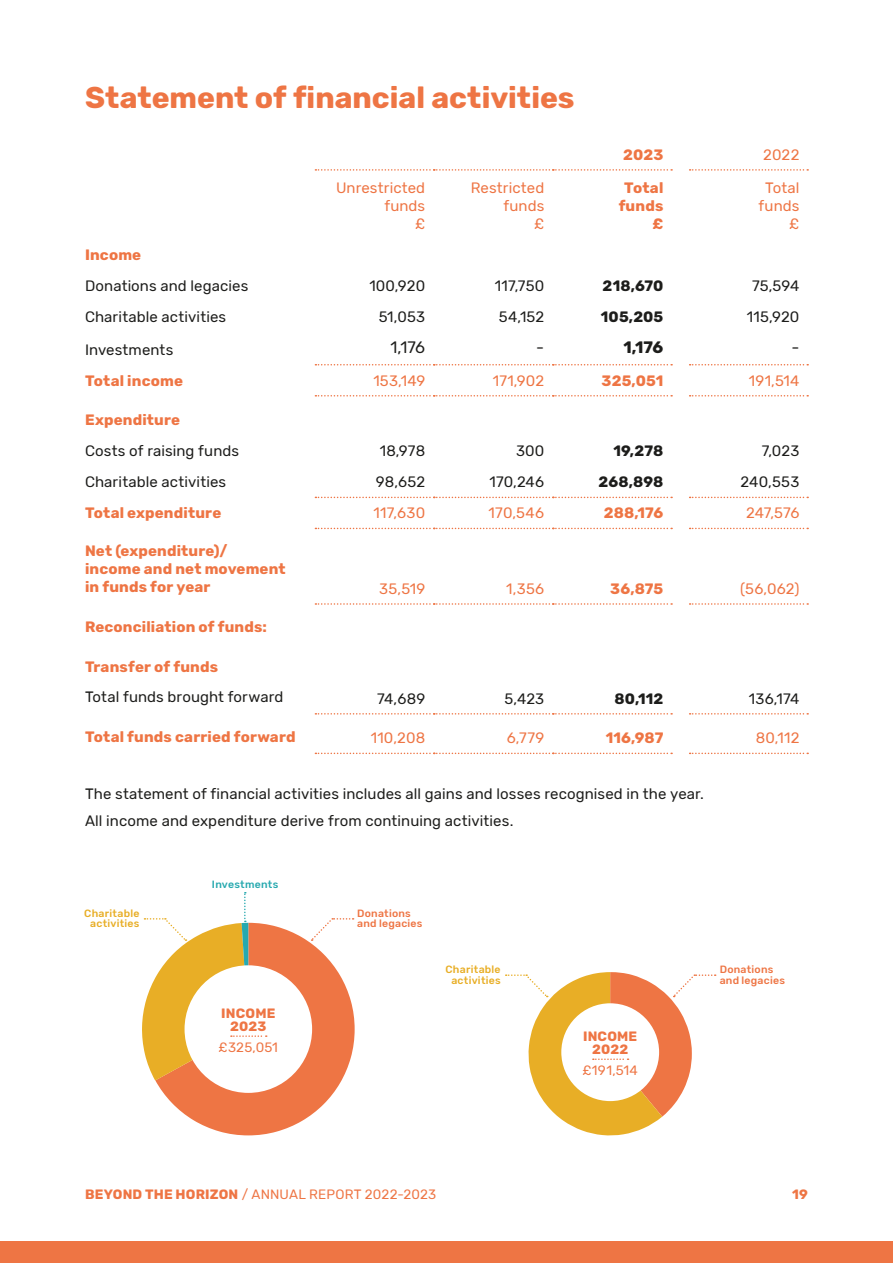
<style>
.page{position:relative;width:893px;height:1263px;background:#fff}
.page>*{position:absolute;margin:0;border:0;box-sizing:border-box;transform-origin:0 0}
.Heading_2{font:700 30px "Rubik";color:#ee7544}
.Body_type{font:16.5px "Rubik";color:#1d1d1b}
.Body_type-2{font:700 16.5px "Rubik";color:#1d1d1b}
.Body_type-3{font:15px "Rubik";letter-spacing:.005em;color:#1d1d1b}
.Body_type-4{font:700 15px/18px "Rubik";letter-spacing:.01em;color:#ee7544}
.Body_type-5{font:15px/18px "Rubik";letter-spacing:.01em;color:#ee7544;text-align:right}
.Body_type-6{font:700 15px "Rubik";letter-spacing:.005em;color:#1d1d1b}
.Heading_3{font:13.5px "Rubik";letter-spacing:.01em;color:#ee7544}
.Body_type-7{font:700 13.5px/13.5px "Rubik";letter-spacing:.01em;color:#ee7544;text-align:center}
.Body_type-8{font:13.5px "Rubik";letter-spacing:.015em;color:#ee7544}
.Heading_3-2{font:700 13.5px "Rubik";color:#ee7544}
.Body_type-9{font:500 10.5px "Rubik";letter-spacing:.02em;color:#ee7544}
.Body_type-10{font:500 10.5px/10.5px "Rubik";letter-spacing:.025em;color:#e8ae26;text-align:center}
.Body_type-11{font:500 10.5px "Rubik";letter-spacing:.02em;color:#27a9af}
.s1{font-weight:700}
</style>
<div class="page">
<div style="left:0;top:1242px;width:893px;height:21px;background:#ee7544"></div>
<svg style="left:315px;top:169px;width:357px;height:2px"></svg>
<svg style="left:690px;top:169px;width:118px;height:2px"></svg>
<svg style="left:690px;top:364px;width:118px;height:1px"></svg>
<svg style="left:690px;top:395px;width:118px;height:1px"></svg>
<svg style="left:315px;top:364px;width:357px;height:1px"></svg>
<svg style="left:315px;top:395px;width:357px;height:1px"></svg>
<svg style="left:315px;top:497px;width:357px;height:1px"></svg>
<svg style="left:690px;top:497px;width:118px;height:1px"></svg>
<svg style="left:315px;top:528px;width:357px;height:1px"></svg>
<svg style="left:690px;top:528px;width:118px;height:1px"></svg>
<svg style="left:315px;top:753px;width:357px;height:1px"></svg>
<svg style="left:690px;top:753px;width:118px;height:1px"></svg>
<svg style="left:315px;top:713px;width:357px;height:1px"></svg>
<svg style="left:690px;top:713px;width:118px;height:1px"></svg>
<svg style="left:315px;top:603px;width:357px;height:2px"></svg>
<svg style="left:690px;top:603px;width:118px;height:2px"></svg>
<svg style="left:506px;top:972px;width:210px;height:164px"></svg>
<svg style="left:142px;top:892px;width:213px;height:243px"></svg>
<p class="Heading_2" style="left:85px;top:80px;width:491px">Statement of financial activities</p>
<p class="Body_type-5" style="left:336px;top:179px;width:91px">Unrestricted funds</p>
<p class="Body_type-5" style="left:415px;top:215px;width:12px">£</p>
<p class="Body_type-5" style="left:471px;top:179px;width:75px">Restricted</p>
<p class="Body_type-5" style="left:503px;top:197px;width:42px">funds</p>
<p class="Body_type-5" style="left:534px;top:215px;width:12px">£</p>
<p class="Body_type-4" style="left:623px;top:146px;width:42px">2023</p>
<p class="Body_type-5" style="left:763px;top:146px;width:38px">2022</p>
<p class="Body_type-4" style="left:624px;top:179px;width:41px">Total</p>
<p class="Body_type-4" style="left:619px;top:197px;width:46px">funds</p>
<p class="Body_type-4" style="left:652px;top:215px;width:12px">£</p>
<p class="Body_type-5" style="left:765px;top:179px;width:36px">Total</p>
<p class="Body_type-5" style="left:759px;top:197px;width:42px">funds</p>
<p class="Body_type-5" style="left:789px;top:215px;width:12px">£</p>
<p class="Body_type-4" style="left:85px;top:246px;width:58px">Income</p>
<p class="Body_type-3" style="left:85px;top:278px;width:165px">Donations and legacies</p>
<p class="Body_type-3" style="left:369px;top:278px;width:57px">100,920</p>
<p class="Body_type-3" style="left:495px;top:278px;width:51px">117,750</p>
<p class="Body_type-6" style="left:603px;top:277px;width:62px">218,670</p>
<p class="Body_type-3" style="left:752px;top:278px;width:49px">75,594</p>
<p class="Body_type-3" style="left:85px;top:309px;width:143px">Charitable activities</p>
<p class="Body_type-3" style="left:379px;top:309px;width:48px">51,053</p>
<p class="Body_type-3" style="left:499px;top:309px;width:47px">54,152</p>
<p class="Body_type-6" style="left:601px;top:308px;width:64px">105,205</p>
<p class="Body_type-3" style="left:747px;top:309px;width:54px">115,920</p>
<p class="Body_type-3" style="left:85px;top:341px;width:90px">Investments</p>
<p class="Body_type" style="left:390px;top:338px;width:36px">1,176</p>
<p class="Body_type" style="left:536px;top:338px;width:9px">-</p>
<p class="Body_type-2" style="left:623px;top:338px;width:41px">1,176</p>
<p class="Body_type" style="left:791px;top:338px;width:9px">-</p>
<p class="Body_type-4" style="left:85px;top:372px;width:99px">Total income</p>
<p class="Body_type-5" style="left:373px;top:372px;width:53px">153,149</p>
<p class="Body_type-5" style="left:493px;top:372px;width:53px">171,902</p>
<p class="Body_type-4" style="left:602px;top:372px;width:63px">325,051</p>
<p class="Body_type-5" style="left:749px;top:372px;width:52px">191,514</p>
<p class="Body_type-4" style="left:85px;top:411px;width:97px">Expenditure</p>
<p class="Body_type-3" style="left:85px;top:443px;width:156px">Costs of raising funds</p>
<p class="Body_type-3" style="left:380px;top:443px;width:47px">18,978</p>
<p class="Body_type-3" style="left:516px;top:443px;width:30px">300</p>
<p class="Body_type-6" style="left:613px;top:442px;width:51px">19,278</p>
<p class="Body_type-3" style="left:762px;top:443px;width:39px">7,023</p>
<p class="Body_type-3" style="left:85px;top:474px;width:143px">Charitable activities</p>
<p class="Body_type-3" style="left:376px;top:474px;width:51px">98,652</p>
<p class="Body_type-3" style="left:489px;top:474px;width:56px">170,246</p>
<p class="Body_type-6" style="left:598px;top:473px;width:67px">268,898</p>
<p class="Body_type-3" style="left:741px;top:474px;width:60px">240,553</p>
<p class="Body_type-4" style="left:85px;top:505px;width:138px">Total expenditure</p>
<p class="Body_type-5" style="left:373px;top:505px;width:53px">117,630</p>
<p class="Body_type-5" style="left:489px;top:505px;width:57px">170,546</p>
<p class="Body_type-4" style="left:604px;top:505px;width:61px">288,176</p>
<p class="Body_type-5" style="left:746px;top:505px;width:55px">247,576</p>
<p class="Body_type-4" style="left:85px;top:543px;width:202px">Net (expenditure)/ income and net movement in funds for year</p>
<p class="Body_type-5" style="left:379px;top:580px;width:47px">35,519</p>
<p class="Body_type-5" style="left:506px;top:580px;width:39px">1,356</p>
<p class="Body_type-4" style="left:610px;top:580px;width:55px">36,875</p>
<p class="Body_type-5" style="left:740px;top:580px;width:61px">(56,062)</p>
<p class="Body_type-4" style="left:85px;top:618px;width:183px">Reconciliation of funds:</p>
<p class="Body_type-4" style="left:85px;top:658px;width:135px">Transfer of funds</p>
<p class="Body_type-3" style="left:85px;top:689px;width:200px">Total funds brought forward</p>
<p class="Body_type-3" style="left:377px;top:690px;width:50px">74,689</p>
<p class="Body_type-3" style="left:504px;top:690px;width:41px">5,423</p>
<p class="Body_type-6" style="left:615px;top:690px;width:50px">80,112</p>
<p class="Body_type-3" style="left:749px;top:690px;width:52px">136,174</p>
<p class="Body_type-4" style="left:85px;top:728px;width:212px">Total funds carried forward</p>
<p class="Body_type-5" style="left:371px;top:729px;width:56px">110,208</p>
<p class="Body_type-5" style="left:507px;top:729px;width:39px">6,779</p>
<p class="Body_type-4" style="left:606px;top:729px;width:59px">116,987</p>
<p class="Body_type-5" style="left:756px;top:729px;width:45px">80,112</p>
<p class="Body_type-3" style="left:85px;top:785px;width:620px">The statement of financial activities includes all gains and losses recognised in the year.</p>
<p class="Body_type-3" style="left:85px;top:812px;width:430px">All income and expenditure derive from continuing activities.</p>
<p class="Body_type-11" style="left:212px;top:878px;width:68px">Investments</p>
<p class="Body_type-10" style="left:84px;top:908px;width:57px">Charitable activities</p>
<p class="Body_type-9" style="left:357px;top:907px;width:55px">Donations</p>
<p class="Body_type-9" style="left:357px;top:918px;width:67px">and legacies</p>
<p class="Body_type-7" style="left:221px;top:1006px;width:56px">INCOME<br>2023</p>
<p class="Body_type-8" style="left:219px;top:1039px;width:61px">£325,051</p>
<p class="Body_type-10" style="left:446px;top:964px;width:57px">Charitable activities</p>
<p class="Body_type-7" style="left:583px;top:1030px;width:56px">INCOME<br>2022</p>
<p class="Body_type-8" style="left:582px;top:1062px;width:57px">£191,514</p>
<p class="Body_type-9" style="left:720px;top:963px;width:55px">Donations</p>
<p class="Body_type-9" style="left:720px;top:974px;width:67px">and legacies</p>
<p class="Heading_3" style="left:85px;top:1187px;width:353px"><span class="s1">BEYOND THE HORIZON</span> / ANNUAL REPORT 2022-2023</p>
<p class="Heading_3-2" style="left:792px;top:1186px;width:17px">19</p>
</div>
